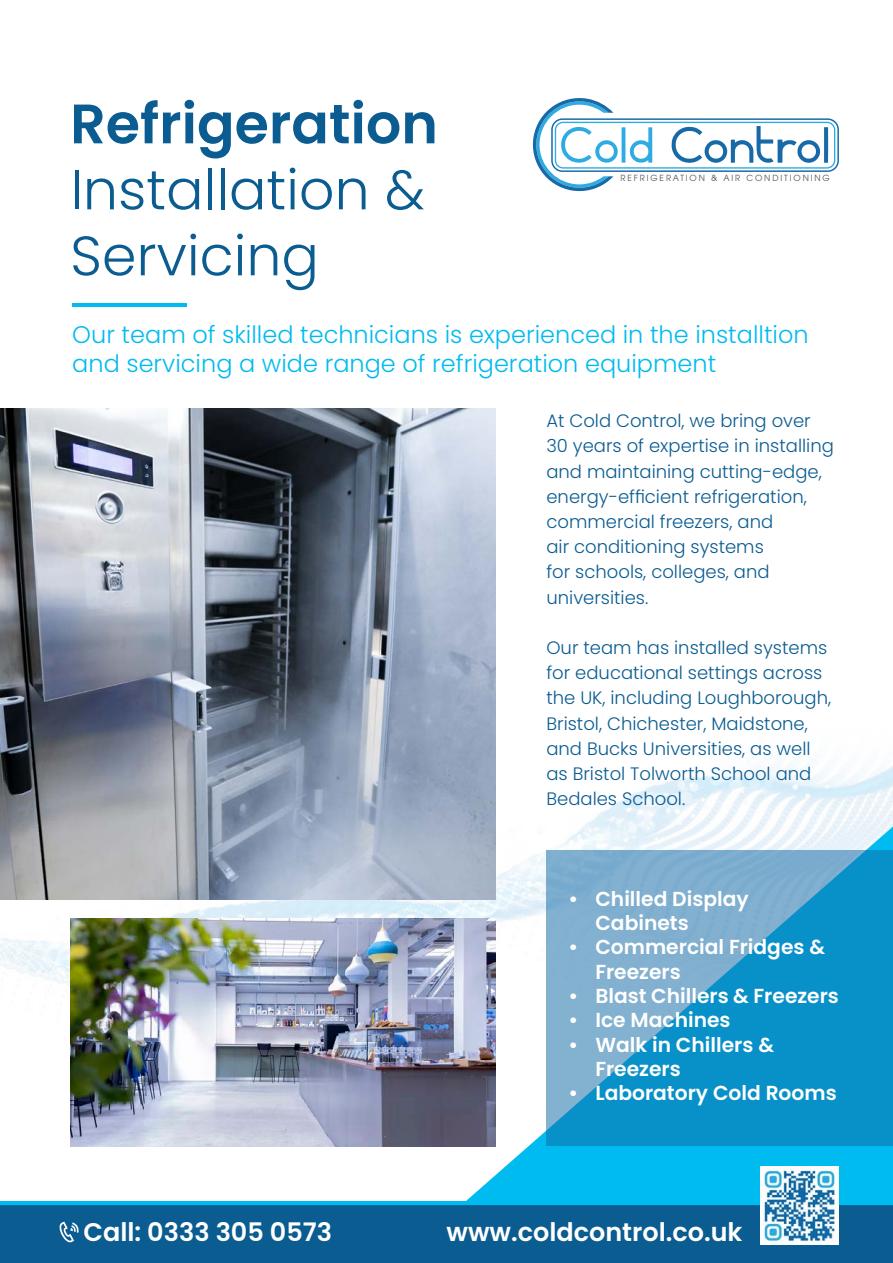
<style>
.page{position:relative;width:893px;height:1263px;background:#fff}
.page>*{position:absolute;margin:0;border:0;box-sizing:border-box;transform-origin:0 0}
.t1{font:300 55.5px "Poppins";color:#0b5c91}
.t2{font:600 55.5px "Poppins";color:#0b5c91}
.t3{font:600 25.5px "Poppins";color:#fff}
.t4{font:300 24px/28.8px "Poppins";color:#00bbef}
.t5{font:600 20.25px/24.3px "Poppins";color:#fff}
.t6{font:300 18px/25.2px "Poppins";color:#0b5c91}
.t7{font:8.4px "ITC Avant Garde Pro";letter-spacing:.225em;color:#4f5051}
</style>
<div class="page">
<img style="left:0;top:679px;width:893px;height:306px">
<svg style="left:395px;top:826px;width:498px;height:375px"></svg>
<div style="left:0;top:1201px;width:893px;height:8px;background:#00bbef"></div>
<div style="left:0;top:1205px;width:893px;height:58px;background:#0b5c91"></div>
<svg style="left:59px;top:1221px;width:20px;height:21px"></svg>
<img style="left:761px;top:1166px;width:78px;height:78px">
<img style="left:0;top:408px;width:495px;height:491px">
<img style="left:70px;top:918px;width:425px;height:228px">
<svg style="left:671px;top:126px;width:157px;height:37px"></svg>
<div style="left:551px;top:118px;width:288px;height:54px;border:1px solid #1769a7;border-radius:11px"></div>
<div style="left:555px;top:122px;width:280px;height:47px;border:1px solid #2eabe2;border-radius:8px"></div>
<svg style="left:532px;top:98px;width:120px;height:94px"></svg>
<svg style="left:546px;top:850px;width:347px;height:296px;background:#3c9dcb"></svg>
<svg style="left:72px;top:303px;width:115px;height:4px"></svg>
<p class="t2" style="left:70px;top:92px;width:369px">Refrigeration</p>
<p class="t1" style="left:70px;top:158px;width:356px">Installation &amp;</p>
<p class="t1" style="left:70px;top:224px;width:250px">Servicing</p>
<p class="t7" style="left:620px;top:173px;width:211px">REFRIGERATION &amp; AIR CONDITIONING</p>
<p class="t4" style="left:72px;top:320px;width:738px">Our team of skilled technicians is experienced in the installtion and servicing a wide range of refrigeration equipment</p>
<p class="t6" style="left:546px;top:408px;width:289px">At Cold Control, we bring over<br>30 years of expertise in installing and maintaining cutting-edge, energy-efficient refrigeration, commercial freezers, and<br>air conditioning systems<br>for schools, colleges, and universities.</p>
<p class="t6" style="left:546px;top:635px;width:286px">Our team has installed systems for educational settings across the UK, including Loughborough,<br>Bristol, Chichester, Maidstone, and Bucks Universities, as well as Bristol Tolworth School and<br>Bedales School.</p>
<p class="t5" style="left:595px;top:887px;width:155px;text-indent:-27px">• Chilled Display<br>Cabinets</p>
<p class="t5" style="left:595px;top:935px;width:231px;text-indent:-27px">• Commercial Fridges &amp;<br>Freezers</p>
<p class="t5" style="left:568px;top:984px;width:272px">• Blast Chillers &amp; Freezers</p>
<p class="t5" style="left:568px;top:1008px;width:164px">• Ice Machines</p>
<p class="t5" style="left:595px;top:1032px;width:180px;text-indent:-27px">• Walk in Chillers &amp;<br>Freezers</p>
<p class="t5" style="left:568px;top:1081px;width:270px">• Laboratory Cold Rooms</p>
<p class="t3" style="left:83px;top:1217px;width:250px">Call: 0333 305 0573</p>
<p class="t3" style="left:447px;top:1217px;width:297px">www.coldcontrol.co.uk</p>
</div>
